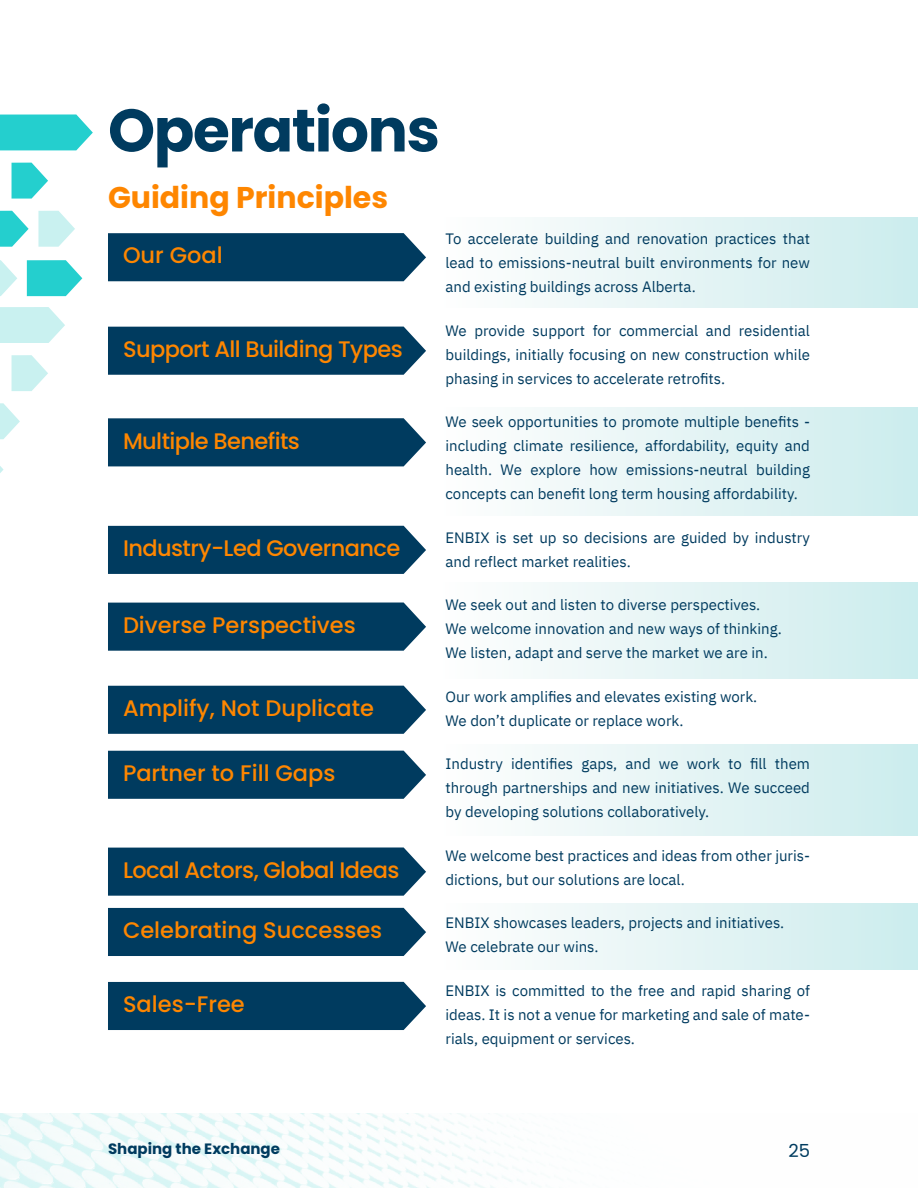
<style>
.page{position:relative;width:918px;height:1188px;background:#fff}
.page>*{position:absolute;margin:0;border:0;box-sizing:border-box;transform-origin:0 0}
.t1{font:700 60px "Poppins";letter-spacing:-.025em;color:#003b5f}
.t2{font:700 30px "Poppins";color:#fe8600}
.t3{font:500 22.5px "Poppins";color:#fe8600}
.t4{font:500 22.5px "Poppins";letter-spacing:-.025em;color:#fe8600}
.t5{font:18px "Poppins";color:#003b5f}
.t6{font:15px/24px "IBM Plex Sans";color:#003b5f;text-align:justify}
.t7{font:700 15px "Poppins";color:#003b5f}
</style>
<div class="page">
<img style="left:0;top:1113px;width:540px;height:75px">
<div style="left:432px;top:218px;width:486px;height:89px;background:linear-gradient(to right,#fffefe,#cdeced)"></div>
<div style="left:432px;top:408px;width:486px;height:107px;background:linear-gradient(to right,#fffefe,#cdeced)"></div>
<div style="left:431px;top:582px;width:487px;height:97px;background:linear-gradient(to right,#fffefe,#cceced)"></div>
<div style="left:432px;top:745px;width:486px;height:91px;background:linear-gradient(to right,#fffefe,#cdeced)"></div>
<div style="left:432px;top:903px;width:486px;height:66px;background:linear-gradient(to right,#fffefe,#cdeced)"></div>
<svg style="left:0;top:466px;width:4px;height:7px"></svg>
<svg style="left:12px;top:355px;width:36px;height:36px"></svg>
<svg style="left:12px;top:163px;width:36px;height:36px"></svg>
<svg style="left:38px;top:211px;width:37px;height:36px"></svg>
<svg style="left:0;top:211px;width:29px;height:36px"></svg>
<svg style="left:27px;top:260px;width:55px;height:36px"></svg>
<svg style="left:0;top:307px;width:65px;height:36px"></svg>
<svg style="left:0;top:403px;width:20px;height:36px"></svg>
<svg style="left:0;top:260px;width:17px;height:36px"></svg>
<svg style="left:0;top:114px;width:93px;height:36px"></svg>
<div style="left:108px;top:233px;width:318px;height:48px;background:#003b5f"></div>
<div style="left:108px;top:418px;width:318px;height:48px;background:#003b5f"></div>
<div style="left:108px;top:526px;width:318px;height:48px;background:#003b5f"></div>
<div style="left:108px;top:603px;width:318px;height:48px;background:#003b5f"></div>
<div style="left:108px;top:686px;width:318px;height:48px;background:#003b5f"></div>
<div style="left:108px;top:751px;width:318px;height:48px;background:#003b5f"></div>
<svg style="left:108px;top:847px;width:318px;height:49px"></svg>
<div style="left:108px;top:908px;width:318px;height:48px;background:#003b5f"></div>
<div style="left:108px;top:982px;width:318px;height:48px;background:#003b5f"></div>
<div style="left:108px;top:327px;width:318px;height:48px;background:#003b5f"></div>
<h1 class="t1" style="left:108px;top:96px;width:333px">Operations</h1>
<h2 class="t2" style="left:108px;top:180px;width:282px">Guiding Principles</h2>
<h3 class="t3" style="left:123px;top:243px;width:101px">Our Goal</h3>
<h3 class="t4" style="left:123px;top:336px;width:281px">Support All Building Types</h3>
<h3 class="t4" style="left:123px;top:428px;width:178px">Multiple Benefits</h3>
<h3 class="t4" style="left:123px;top:535px;width:279px">Industry-Led Governance</h3>
<h3 class="t3" style="left:123px;top:612px;width:234px">Diverse Perspectives</h3>
<h3 class="t3" style="left:123px;top:695px;width:253px">Amplify, Not Duplicate</h3>
<h3 class="t3" style="left:123px;top:760px;width:214px">Partner to Fill Gaps</h3>
<h3 class="t4" style="left:123px;top:857px;width:278px">Local Actors, Global Ideas</h3>
<h3 class="t3" style="left:123px;top:917px;width:261px">Celebrating Successes</h3>
<h3 class="t3" style="left:123px;top:991px;width:123px">Sales-Free</h3>
<p class="t6" style="left:446px;top:226px;width:366px">To accelerate building and renovation practices that lead to emissions-neutral built environments for new and existing buildings across Alberta.</p>
<p class="t6" style="left:446px;top:317px;width:366px">We provide support for commercial and residential buildings, initially focusing on new construction while phasing in services to accelerate retrofits.</p>
<p class="t6" style="left:446px;top:409px;width:366px">We seek opportunities to promote multiple benefits - including climate resilience, affordability, equity and health. We explore how emissions-neutral building concepts can benefit long term housing affordability.</p>
<p class="t6" style="left:446px;top:524px;width:366px">ENBIX is set up so decisions are guided by industry and reflect market realities.</p>
<p class="t6" style="left:446px;top:592px;width:338px;text-align:left">We seek out and listen to diverse perspectives.<br>We welcome innovation and new ways of thinking.<br>We listen, adapt and serve the market we are in.</p>
<p class="t6" style="left:446px;top:683px;width:313px">Our work amplifies and elevates existing work.<br>We don’t duplicate or replace work.</p>
<p class="t6" style="left:446px;top:751px;width:366px">Industry identifies gaps, and we work to fill them through partnerships and new initiatives. We succeed by developing solutions collaboratively.</p>
<p class="t6" style="left:446px;top:842px;width:366px">We welcome best practices and ideas from other juris&shy;dictions, but our solutions are local.</p>
<p class="t6" style="left:446px;top:910px;width:340px">ENBIX showcases leaders, projects and initiatives.<br>We celebrate our wins.</p>
<p class="t6" style="left:446px;top:977px;width:366px">ENBIX is committed to the free and rapid sharing of ideas. It is not a venue for marketing and sale of mate&shy;rials, equipment or services.</p>
<p class="t7" style="left:108px;top:1140px;width:174px">Shaping the Exchange</p>
<p class="t5" style="left:788px;top:1140px;width:23px">25</p>
</div>
